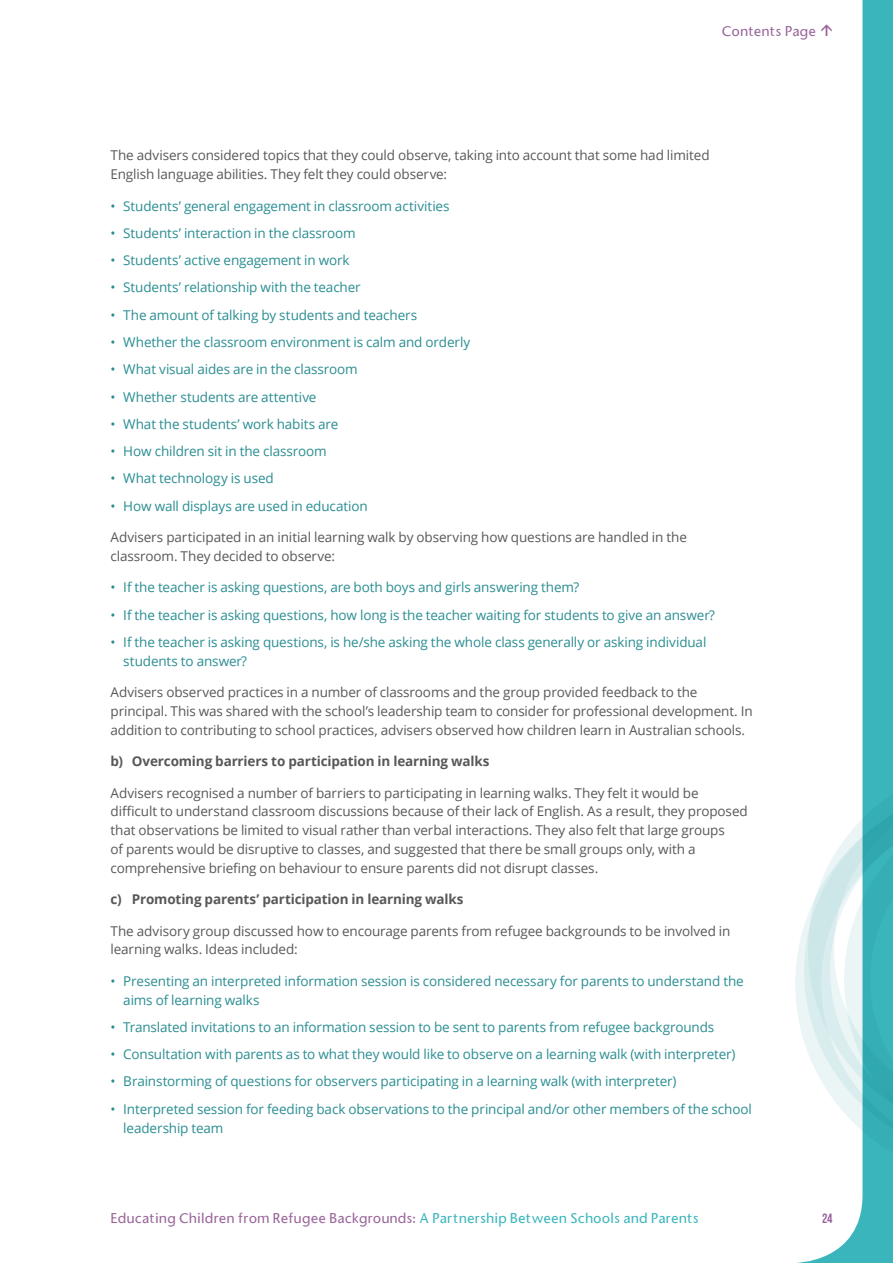
<style>
.page{position:relative;width:893px;height:1263px;background:#fff}
.page>*{position:absolute;margin:0;border:0;box-sizing:border-box;transform-origin:0 0}
.t1{font:300 16.5px "Allianz Sans";color:#99659a}
.t2{font:13.5px/18.8px "Open Sans";letter-spacing:-.01em;color:#2a8d92}
.t3{font:13.5px/18.8px "Open Sans";letter-spacing:-.01em;color:#58585a}
.t4{font:700 13.5px "Open Sans";letter-spacing:-.01em;color:#58585a}
.t5{font:13.5px "Stone Sans";letter-spacing:.015em;color:#99659a}
.t6{font:700 13.5px "Bebas Neue";color:#99659a}
.s1{color:#3ab5bc}
</style>
<div class="page">
<div style="left:862px;top:0;width:31px;height:1263px;background:#3ab5bc"></div>
<svg style="left:795px;top:763px;width:98px;height:416px"></svg>
<p class="t5" style="left:722px;top:24px;width:96px">Contents Page</p>
<p class="t1" style="left:817px;top:36px;width:13px;rotate:-90deg">→</p>
<p class="t3" style="left:111px;top:146px;width:601px">The advisers considered topics that they could observe, taking into account that some had limited<br>English language abilities. They felt they could observe:</p>
<p class="t2" style="left:111px;top:196px;width:341px">• Students’ general engagement in classroom activities</p>
<p class="t2" style="left:111px;top:223px;width:247px">• Students’ interaction in the classroom</p>
<p class="t2" style="left:111px;top:251px;width:241px">• Students’ active engagement in work</p>
<p class="t2" style="left:111px;top:278px;width:252px">• Students’ relationship with the teacher</p>
<p class="t2" style="left:111px;top:305px;width:308px">• The amount of talking by students and teachers</p>
<p class="t2" style="left:111px;top:332px;width:361px">• Whether the classroom environment is calm and orderly</p>
<p class="t2" style="left:111px;top:360px;width:249px">• What visual aides are in the classroom</p>
<p class="t2" style="left:111px;top:387px;width:207px">• Whether students are attentive</p>
<p class="t2" style="left:111px;top:414px;width:229px">• What the students’ work habits are</p>
<p class="t2" style="left:111px;top:441px;width:218px">• How children sit in the classroom</p>
<p class="t2" style="left:111px;top:469px;width:165px">• What technology is used</p>
<p class="t2" style="left:111px;top:496px;width:259px">• How wall displays are used in education</p>
<p class="t3" style="left:111px;top:527px;width:578px">Advisers participated in an initial learning walk by observing how questions are handled in the classroom. They decided to observe:</p>
<p class="t2" style="left:111px;top:578px;width:470px">• If the teacher is asking questions, are both boys and girls answering them?</p>
<p class="t2" style="left:111px;top:605px;width:606px">• If the teacher is asking questions, how long is the teacher waiting for students to give an answer?</p>
<p class="t2" style="left:123px;top:632px;width:585px;text-indent:-13px">• If the teacher is asking questions, is he/she asking the whole class generally or asking individual students to answer?</p>
<p class="t3" style="left:111px;top:682px;width:644px">Advisers observed practices in a number of classrooms and the group provided feedback to the principal. This was shared with the school’s leadership team to consider for professional development. In addition to contributing to school practices, advisers observed how children learn in Australian schools.</p>
<p class="t4" style="left:111px;top:752px;width:381px">b) Overcoming barriers to participation in learning walks</p>
<p class="t3" style="left:111px;top:783px;width:639px">Advisers recognised a number of barriers to participating in learning walks. They felt it would be difficult to understand classroom discussions because of their lack of English. As a result, they proposed that observations be limited to visual rather than verbal interactions. They also felt that large groups<br>of parents would be disruptive to classes, and suggested that there be small groups only, with a comprehensive briefing on behaviour to ensure parents did not disrupt classes.</p>
<p class="t4" style="left:111px;top:890px;width:355px">c) Promoting parents’ participation in learning walks</p>
<p class="t3" style="left:111px;top:921px;width:621px">The advisory group discussed how to encourage parents from refugee backgrounds to be involved in learning walks. Ideas included:</p>
<p class="t2" style="left:123px;top:971px;width:622px;text-indent:-13px">• Presenting an interpreted information session is considered necessary for parents to understand the aims of learning walks</p>
<p class="t2" style="left:111px;top:1017px;width:605px">• Translated invitations to an information session to be sent to parents from refugee backgrounds</p>
<p class="t2" style="left:111px;top:1044px;width:626px">• Consultation with parents as to what they would like to observe on a learning walk (with interpreter)</p>
<p class="t2" style="left:111px;top:1072px;width:567px">• Brainstorming of questions for observers participating in a learning walk (with interpreter)</p>
<p class="t2" style="left:123px;top:1099px;width:630px;text-indent:-13px">• Interpreted session for feeding back observations to the principal and/or other members of the school leadership team</p>
<p class="t5" style="left:111px;top:1212px;width:589px">Educating Children from Refugee Backgrounds: <span class="s1">A Partnership Between Schools and Parents</span></p>
<p class="t6" style="left:822px;top:1211px;width:12px">24</p>
</div>
